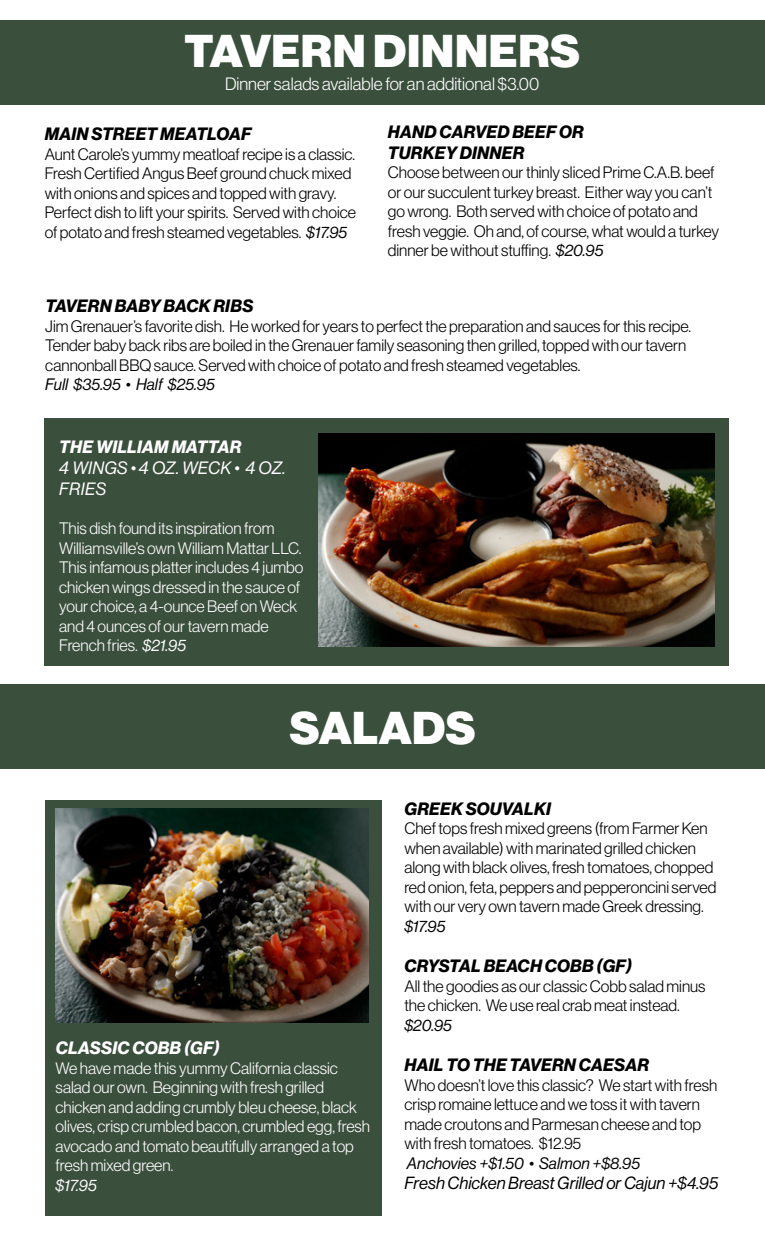
<style>
.page{position:relative;width:765px;height:1260px;background:#fff}
.page>*{position:absolute;margin:0;border:0;box-sizing:border-box;transform-origin:0 0}
.t1{font:45px "N Haas Grotesk DS Std 95 Blk";letter-spacing:.015em;color:#fff}
.t2{font:17.5px/21px "N Haas Grotesk DS Std 76 Bd It";letter-spacing:.015em;color:#000}
.t3{font:17.5px "N Haas Grotesk DS Std 45 Lt";color:#fff}
.t4{font:17.5px "N Haas Grotesk DS Std 76 Bd It";letter-spacing:.015em;color:#fff}
.t5{font:17.5px/21px "N Haas Grotesk DS Std 56 It";letter-spacing:.015em;color:#fff}
.t6{font:17.25px "N Haas Grotesk DS Std 56 It";color:#000}
.t7{font:16.25px/19.5px "N Haas Grotesk DS Std 45 Lt";color:#000}
.t8{font:16.25px/19.5px "N Haas Grotesk DS Std 45 Lt";color:#fff}
.t9{font:16.25px "N Haas Grotesk DS Std 56 It";color:#000}
.t10{font:16.25px "N Haas Grotesk DS Std 56 It";color:#fff}
.s1{font-family:"N Haas Grotesk DS Std 56 It"}
</style>
<div class="page">
<div style="left:0;top:684px;width:765px;height:85px;background:#3b4f3d"></div>
<div style="left:0;top:20px;width:765px;height:84px;background:#3b4f3d"></div>
<div style="left:45px;top:800px;width:336px;height:415px;background:#3b4f3d"></div>
<img style="left:55px;top:809px;width:314px;height:214px">
<div style="left:44px;top:419px;width:685px;height:247px;background:#3b4f3d"></div>
<img style="left:318px;top:433px;width:397px;height:214px">
<h1 class="t1" style="left:184px;top:25px;width:397px">TAVERN DINNERS</h1>
<p class="t3" style="left:225px;top:74px;width:316px">Dinner salads available for an additional $3.00</p>
<p class="t2" style="left:45px;top:124px;width:208px">MAIN STREET MEATLOAF</p>
<p class="t7" style="left:45px;top:144px;width:313px">Aunt Carole’s yummy meatloaf recipe is a classic.<br>Fresh Certified Angus Beef ground chuck mixed with onions and spices and topped with gravy.<br>Perfect dish to lift your spirits. Served with choice of potato and fresh steamed vegetables. <span class="s1">$17.95</span></p>
<p class="t2" style="left:388px;top:121px;width:197px">HAND CARVED BEEF OR<br>TURKEY DINNER</p>
<p class="t7" style="left:388px;top:163px;width:333px">Choose between our thinly sliced Prime C.A.B. beef or our succulent turkey breast. Either way you can’t go wrong. Both served with choice of potato and fresh veggie. Oh and, of course, what would a turkey dinner be without stuffing. <span class="s1">$20.95</span></p>
<p class="t2" style="left:45px;top:296px;width:209px">TAVERN BABY BACK RIBS</p>
<p class="t7" style="left:45px;top:316px;width:647px">Jim Grenauer’s favorite dish. He worked for years to perfect the preparation and sauces for this recipe.<br>Tender baby back ribs are boiled in the Grenauer family seasoning then grilled, topped with our tavern cannonball BBQ sauce. Served with choice of potato and fresh steamed vegetables.</p>
<p class="t9" style="left:45px;top:375px;width:171px">Full $35.95 • Half $25.95</p>
<p class="t4" style="left:59px;top:437px;width:184px">THE WILLIAM MATTAR</p>
<p class="t5" style="left:59px;top:458px;width:228px">4 WINGS • 4 OZ. WECK • 4 OZ.<br>FRIES</p>
<p class="t8" style="left:59px;top:519px;width:246px">This dish found its inspiration from Williamsville’s own William Mattar LLC.<br>This infamous platter includes 4 jumbo chicken wings dressed in the sauce of your choice, a 4-ounce Beef on Weck and 4 ounces of our tavern made French fries. <span class="s1">$21.95</span></p>
<h1 class="t1" style="left:290px;top:702px;width:187px">SALADS</h1>
<p class="t4" style="left:56px;top:1038px;width:165px">CLASSIC COBB (GF)</p>
<p class="t8" style="left:56px;top:1058px;width:316px">We have made this yummy California classic salad our own. Beginning with fresh grilled chicken and adding crumbly bleu cheese, black olives, crisp crumbled bacon, crumbled egg, fresh avocado and tomato beautifully arranged a top fresh mixed green.</p>
<p class="t10" style="left:56px;top:1176px;width:43px">$17.95</p>
<p class="t2" style="left:405px;top:798px;width:148px">GREEK SOUVALKI</p>
<p class="t7" style="left:404px;top:819px;width:314px">Chef tops fresh mixed greens (from Farmer Ken when available) with marinated grilled chicken along with black olives, fresh tomatoes, chopped red onion, feta, peppers and pepperoncini served with our very own tavern made Greek dressing.</p>
<p class="t9" style="left:404px;top:917px;width:43px">$17.95</p>
<p class="t2" style="left:405px;top:956px;width:229px">CRYSTAL BEACH COBB (GF)</p>
<p class="t7" style="left:404px;top:976px;width:303px">All the goodies as our classic Cobb salad minus the chicken. We use real crab meat instead.</p>
<p class="t9" style="left:404px;top:1016px;width:49px">$20.95</p>
<p class="t2" style="left:405px;top:1055px;width:246px">HAIL TO THE TAVERN CAESAR</p>
<p class="t7" style="left:404px;top:1075px;width:314px">Who doesn’t love this classic? We start with fresh crisp romaine lettuce and we toss it with tavern made croutons and Parmesan cheese and top with fresh tomatoes. $12.95</p>
<p class="t9" style="left:407px;top:1154px;width:235px">Anchovies +$1.50 • Salmon +$8.95</p>
<p class="t6" style="left:404px;top:1174px;width:315px">Fresh Chicken Breast Grilled or Cajun +$4.95</p>
</div>
